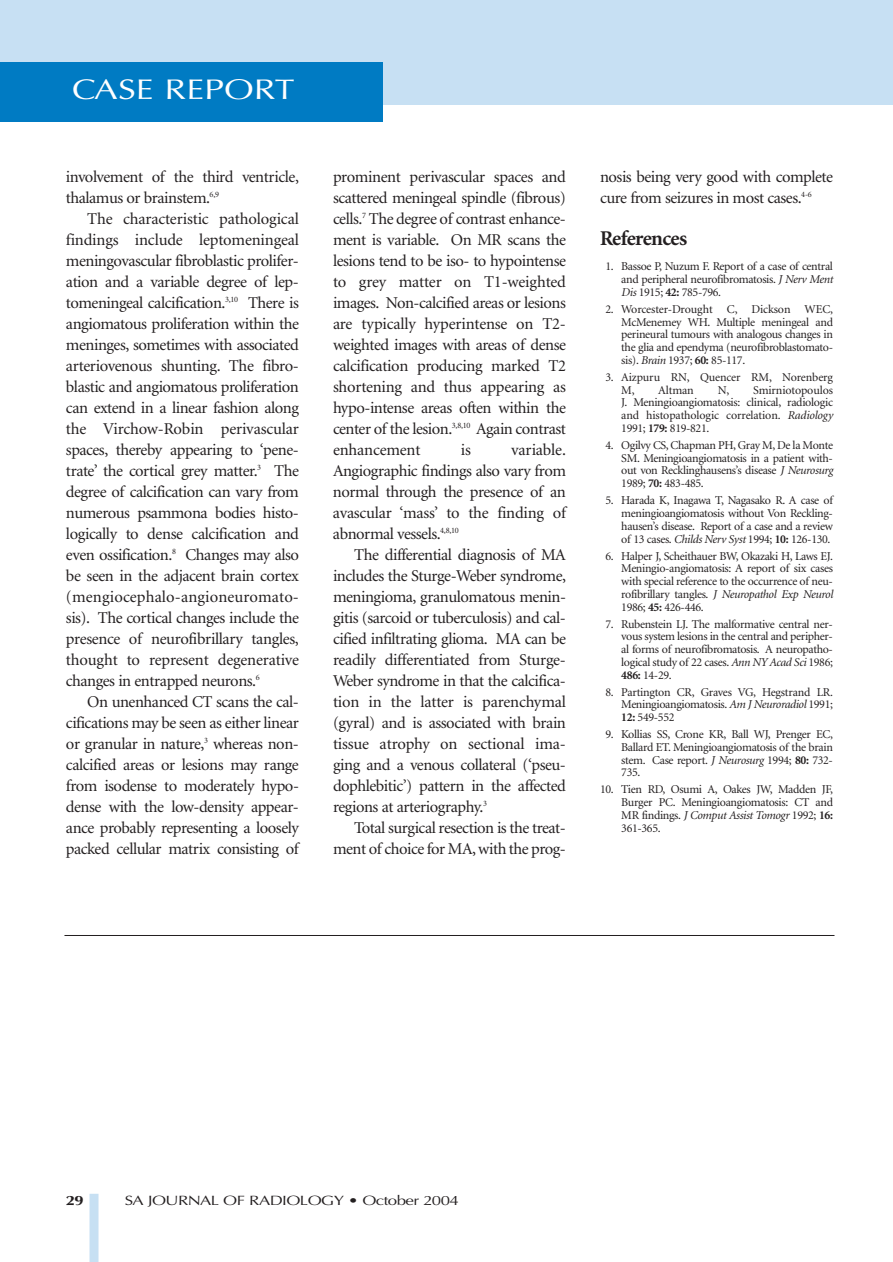
<style>
.page{position:relative;width:893px;height:1262px;background:#fff}
.page>*{position:absolute;margin:0;border:0;box-sizing:border-box;transform-origin:0 0}
.t1{font:28.5px "Optima";color:#fff;scale:1.25 1}
.t2{font:700 21px "Minion";letter-spacing:-.035em;color:#231f20}
.t3{font:16.5px/21px "Minion";letter-spacing:-.03em;color:#231f20;text-align:justify}
.t4{font:13.5px "Optima";letter-spacing:-.035em;color:#231f20;scale:1.25 1}
.t5{font:700 13.5px "Optima";color:#231f20;scale:1.25 1}
.t6{font:12px/12.8px "Minion";letter-spacing:-.03em;color:#231f20;text-align:justify}
.t7{font:12px/12.8px "Minion";letter-spacing:-.01em;color:#231f20}
.s1{font-style:italic}
.s2{font-weight:700}
</style>
<div class="page">
<div style="left:0;top:0;width:892px;height:105px;background:#c7e0f3"></div>
<div style="left:0;top:62px;width:383px;height:60px;background:#007bc3"></div>
<div style="left:89px;top:1193px;width:9px;height:69px;background:#c7e0f3"></div>
<hr style="left:64px;top:935px;width:770px;height:1px;background:#231f20">
<h1 class="t1" style="left:72px;top:77px;width:179px">CASE REPORT</h1>
<p class="t3" style="left:66px;top:167px;width:234px">involvement of the third ventricle, thalamus or brainstem.<sup>6,9</sup></p>
<p class="t3" style="left:66px;top:209px;width:234px;text-indent:21px">The characteristic pathological findings include leptomeningeal meningovascular fibroblastic prolifer&shy;ation and a variable degree of lep&shy;tomeningeal calcification.<sup>3,10</sup> There is angiomatous proliferation within the meninges, sometimes with associated arteriovenous shunting. The fibro&shy;blastic and angiomatous proliferation can extend in a linear fashion along the Virchow-Robin perivascular spaces, thereby appearing to ‘pene&shy;trate’ the cortical grey matter.<sup>3</sup> The degree of calcification can vary from numerous psammona bodies histo&shy;logically to dense calcification and even ossification.<sup>8</sup> Changes may also be seen in the adjacent brain cortex (mengiocephalo-angioneuromato&shy;sis). The cortical changes include the presence of neurofibrillary tangles, thought to represent degenerative changes in entrapped neurons.<sup>6</sup></p>
<p class="t3" style="left:66px;top:692px;width:234px;text-indent:21px">On unenhanced CT scans the cal&shy;cifications may be seen as either linear or granular in nature,<sup>3</sup> whereas non&shy;calcified areas or lesions may range from isodense to moderately hypo&shy;dense with the low-density appear&shy;ance probably representing a loosely packed cellular matrix consisting of</p>
<p class="t3" style="left:333px;top:167px;width:234px">prominent perivascular spaces and scattered meningeal spindle (fibrous) cells.<sup>7</sup> The degree of contrast enhance&shy;ment is variable. On MR scans the lesions tend to be iso- to hypointense to grey matter on T1-weighted images. Non-calcified areas or lesions are typically hyperintense on T2- weighted images with areas of dense calcification producing marked T2 shortening and thus appearing as hypo-intense areas often within the center of the lesion.<sup>3,8,10</sup> Again contrast enhancement</p>
<p class="t3" style="left:333px;top:440px;width:234px;text-indent:178px">variable.<br>Angiographic findings also vary from normal through the presence of an avascular ‘mass’ to the finding of abnormal vessels.<sup>4,8,10</sup></p>
<p class="t3" style="left:333px;top:545px;width:234px;text-indent:21px">The differential diagnosis of MA includes the Sturge-Weber syndrome, meningioma, granulomatous menin&shy;gitis (sarcoid or tuberculosis) and cal&shy;cified infiltrating glioma. MA can be readily differentiated from Sturge-Weber syndrome in that the calcifica&shy;tion in the latter is parenchymal (gyral) and is associated with brain tissue atrophy on sectional ima&shy;ging and a venous collateral (‘pseu&shy;dophlebitic’) pattern in the affected regions at arteriography.<sup>3</sup></p>
<p class="t3" style="left:333px;top:818px;width:234px;text-align:right">Total surgical resection is the treat&shy;ment of choice for MA, with the prog-</p>
<p class="t3" style="left:461px;top:440px;width:12px">is</p>
<p class="t3" style="left:600px;top:167px;width:234px">nosis being very good with complete cure from seizures in most cases.<sup>4-6</sup></p>
<p class="t2" style="left:600px;top:230px;width:89px">References</p>
<p class="t6" style="left:621px;top:261px;width:213px;text-indent:-16px">1. Bassoe P, Nuzum F. Report of a case of central and peripheral neurofibromatosis. <span class="s1">J Nerv Ment Dis</span> 1915; <span class="s2">42:</span> 785-796.</p>
<p class="t6" style="left:621px;top:304px;width:213px;text-indent:-16px">2. Worcester-Drought C, Dickson WEC, McMenemey WH. Multiple meningeal and perineural tumours with analogous changes in the glia and ependyma (neurofibroblastomato&shy;sis). <span class="s1">Brain</span> 1937; <span class="s2">60:</span> 85-117.</p>
<p class="t7" style="left:621px;top:372px;width:213px;text-indent:-16px">3. Aizpuru RN, Quencer RM, Norenberg<br>M,</p>
<p class="t6" style="left:621px;top:384px;width:213px;text-indent:132px">Smirniotopoulos J. Meningioangiomatosis: clinical, radiologic and histopathologic correlation. <span class="s1">Radiology </span>1991; <span class="s2">179:</span> 819-821.</p>
<p class="t6" style="left:621px;top:440px;width:213px;text-indent:-16px">4. Ogilvy CS, Chapman PH, Gray M, De la Monte SM. Meningioangiomatosis in a patient with&shy;out von Recklinghausens’s disease <span class="s1">J Neurosurg </span>1989; <span class="s2">70:</span> 483-485.</p>
<p class="t6" style="left:621px;top:495px;width:213px;text-indent:-16px">5. Harada K, Inagawa T, Nagasako R. A case of meningioangiomatosis without Von Reckling&shy;hausen’s disease. Report of a case and a review of 13 cases. <span class="s1">Childs Nerv Syst</span> 1994; <span class="s2">10:</span> 126-130.</p>
<p class="t6" style="left:621px;top:550px;width:213px;text-indent:-16px">6. Halper J, Scheithauer BW, Okazaki H, Laws EJ.<br>Meningio-angiomatosis: A report of six cases with special reference to the occurrence of neu&shy;rofibrillary tangles. <span class="s1">J Neuropathol Exp Neurol </span>1986; <span class="s2">45:</span> 426-446.</p>
<p class="t6" style="left:621px;top:618px;width:213px;text-indent:-16px">7. Rubenstein LJ. The malformative central ner&shy;vous system lesions in the central and peripher&shy;al forms of neurofibromatosis. A neuropatho&shy;logical study of 22 cases. <span class="s1">Ann NY Acad Sci</span> 1986; <span class="s2">486:</span> 14-29.</p>
<p class="t6" style="left:621px;top:686px;width:213px;text-indent:-16px">8. Partington CR, Graves VG, Hegstrand LR.<br>Meningioangiomatosis. <span class="s1">Am J Neuroradiol</span> 1991; <span class="s2">12:</span> 549-552</p>
<p class="t6" style="left:621px;top:729px;width:213px;text-indent:-16px">9. Kollias SS, Crone KR, Ball WJ, Prenger EC, Ballard ET. Meningioangiomatosis of the brain stem. Case report. <span class="s1">J Neurosurg</span> 1994; <span class="s2">80:</span> 732- 735.</p>
<p class="t6" style="left:621px;top:784px;width:213px;text-indent:-21px">10. Tien RD, Osumi A, Oakes JW, Madden JF, Burger PC. Meningioangiomatosis: CT and MR findings. <span class="s1">J Comput Assist Tomogr</span> 1992; <span class="s2">16:<br></span>361-365.</p>
<p class="t6" style="left:658px;top:384px;width:37px">Altman</p>
<p class="t6" style="left:717px;top:384px;width:13px">N,</p>
<p class="t5" style="left:66px;top:1195px;width:16px">29</p>
<p class="t4" style="left:125px;top:1195px;width:269px">SA JOURNAL OF RADIOLOGY • October 2004</p>
</div>
